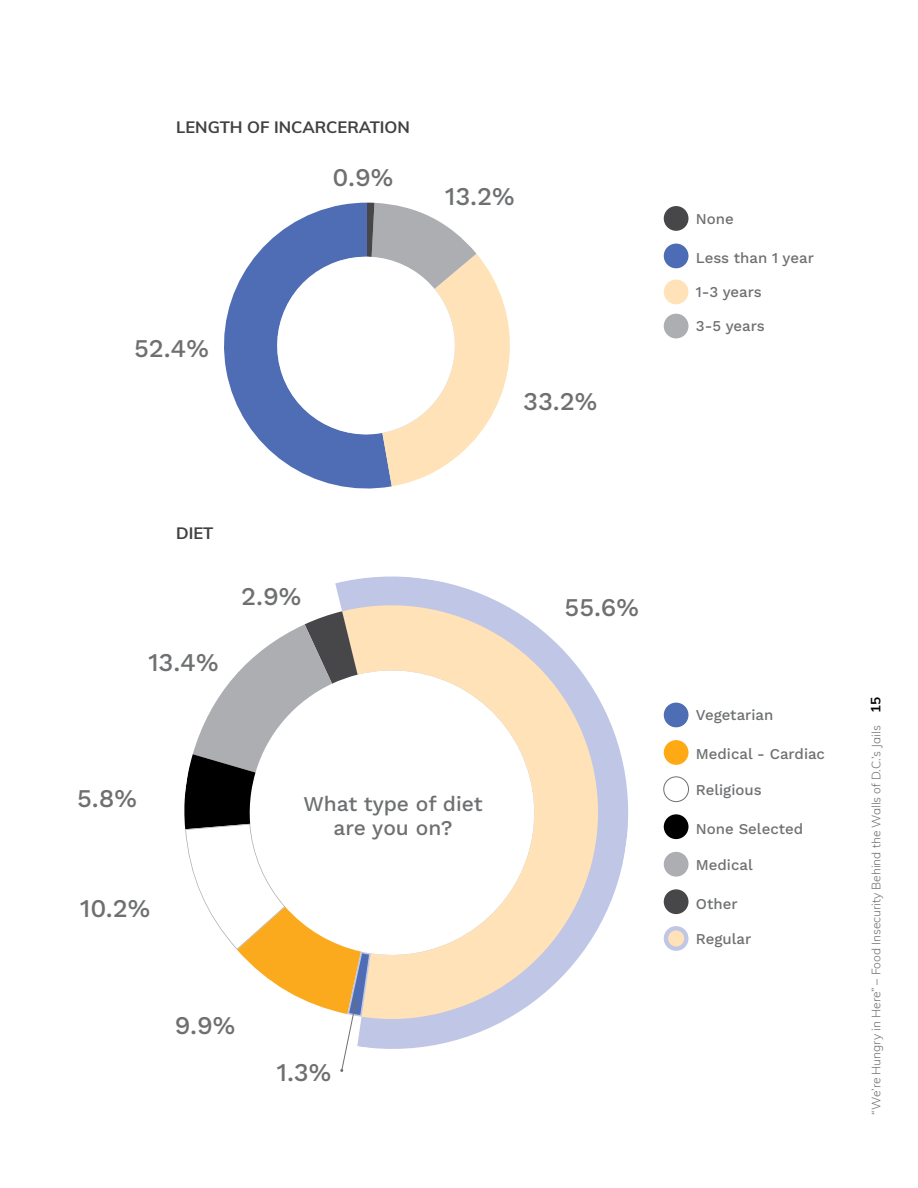
<style>
.page{position:relative;width:918px;height:1188px;background:#fff}
.page>*{position:absolute;margin:0;border:0;box-sizing:border-box;transform-origin:0 0}
.t1{font:25.5px "Work Sans";color:#6d6f71}
.t2{font:21px/24px "Work Sans";color:#6d6f71;text-align:center}
.t3{font:700 16.5px "Muli";color:#414042}
.t4{font:15px "Work Sans";color:#6d6f71}
.t5{font:300 12px "Muli";color:#6f7073}
.s1{font-weight:700;font-size:13.5px;color:#000}
</style>
<div class="page">
<svg style="left:224px;top:244px;width:168px;height:245px;fill:#4e6db5"></svg>
<svg style="left:266px;top:203px;width:244px;height:283px"></svg>
<div style="left:664px;top:206px;width:24px;height:25px;background:#474749;border-radius:50%"></div>
<div style="left:664px;top:280px;width:24px;height:24px;background:#ffe2b8;border-radius:50%"></div>
<div style="left:664px;top:314px;width:24px;height:24px;background:#acaeb1;border-radius:50%"></div>
<div style="left:664px;top:244px;width:24px;height:24px;background:#4c6db5;border-radius:50%"></div>
<svg style="left:335px;top:576px;width:294px;height:473px"></svg>
<svg style="left:342px;top:584px;width:277px;height:437px"></svg>
<svg style="left:184px;top:611px;width:187px;height:461px"></svg>
<div style="left:664px;top:703px;width:25px;height:24px;background:#4d6db5;border-radius:50%"></div>
<div style="left:664px;top:852px;width:25px;height:25px;background:#acaeb1;border-radius:50%"></div>
<div style="left:664px;top:777px;width:25px;height:25px;border:1px solid #6d6f71;border-radius:50%"></div>
<div style="left:664px;top:926px;width:25px;height:25px;background:#c0c6e5;border-radius:50%"></div>
<div style="left:664px;top:740px;width:25px;height:25px;background:#ffaa15;border-radius:50%"></div>
<div style="left:664px;top:889px;width:25px;height:25px;background:#474749;border-radius:50%"></div>
<div style="left:664px;top:814px;width:25px;height:25px;background:#000;border-radius:50%"></div>
<div style="left:668px;top:930px;width:16px;height:17px;background:#ffe2b8;border-radius:50%"></div>
<p class="t3" style="left:176px;top:115px;width:235px">LENGTH OF INCARCERATION</p>
<h1 class="t1" style="left:333px;top:158px;width:62px">0.9%</h1>
<h1 class="t1" style="left:445px;top:177px;width:71px">13.2%</h1>
<h1 class="t1" style="left:134px;top:329px;width:76px">52.4%</h1>
<p class="t3" style="left:176px;top:521px;width:39px">DIET</p>
<h1 class="t1" style="left:148px;top:643px;width:72px">13.4%</h1>
<h1 class="t1" style="left:241px;top:576px;width:62px">2.9%</h1>
<h1 class="t1" style="left:523px;top:382px;width:76px">33.2%</h1>
<h1 class="t1" style="left:565px;top:588px;width:76px">55.6%</h1>
<h1 class="t1" style="left:77px;top:779px;width:62px">5.8%</h1>
<h1 class="t1" style="left:80px;top:888px;width:72px">10.2%</h1>
<h1 class="t1" style="left:175px;top:1005px;width:62px">9.9%</h1>
<h2 class="t2" style="left:303px;top:791px;width:181px">What type of diet are you on?</h2>
<h1 class="t1" style="left:277px;top:1053px;width:56px">1.3%</h1>
<p class="t4" style="left:696px;top:207px;width:39px">None</p>
<p class="t4" style="left:696px;top:246px;width:120px">Less than 1 year</p>
<p class="t4" style="left:696px;top:281px;width:67px">1-3 years</p>
<p class="t4" style="left:696px;top:315px;width:70px">3-5 years</p>
<p class="t4" style="left:696px;top:704px;width:79px">Vegetarian</p>
<p class="t4" style="left:696px;top:743px;width:131px">Medical - Cardiac</p>
<p class="t4" style="left:696px;top:778px;width:67px">Religious</p>
<p class="t4" style="left:696px;top:817px;width:109px">None Selected</p>
<p class="t4" style="left:696px;top:853px;width:58px">Medical</p>
<p class="t4" style="left:696px;top:892px;width:43px">Other</p>
<p class="t4" style="left:696px;top:927px;width:57px">Regular</p>
<p class="t5" style="left:868px;top:1114px;width:419px;rotate:-90deg">“We’re Hungry in Here” – Food Insecurity Behind the Walls of D.C.’s Jails <span class="s1">15</span></p>
</div>
